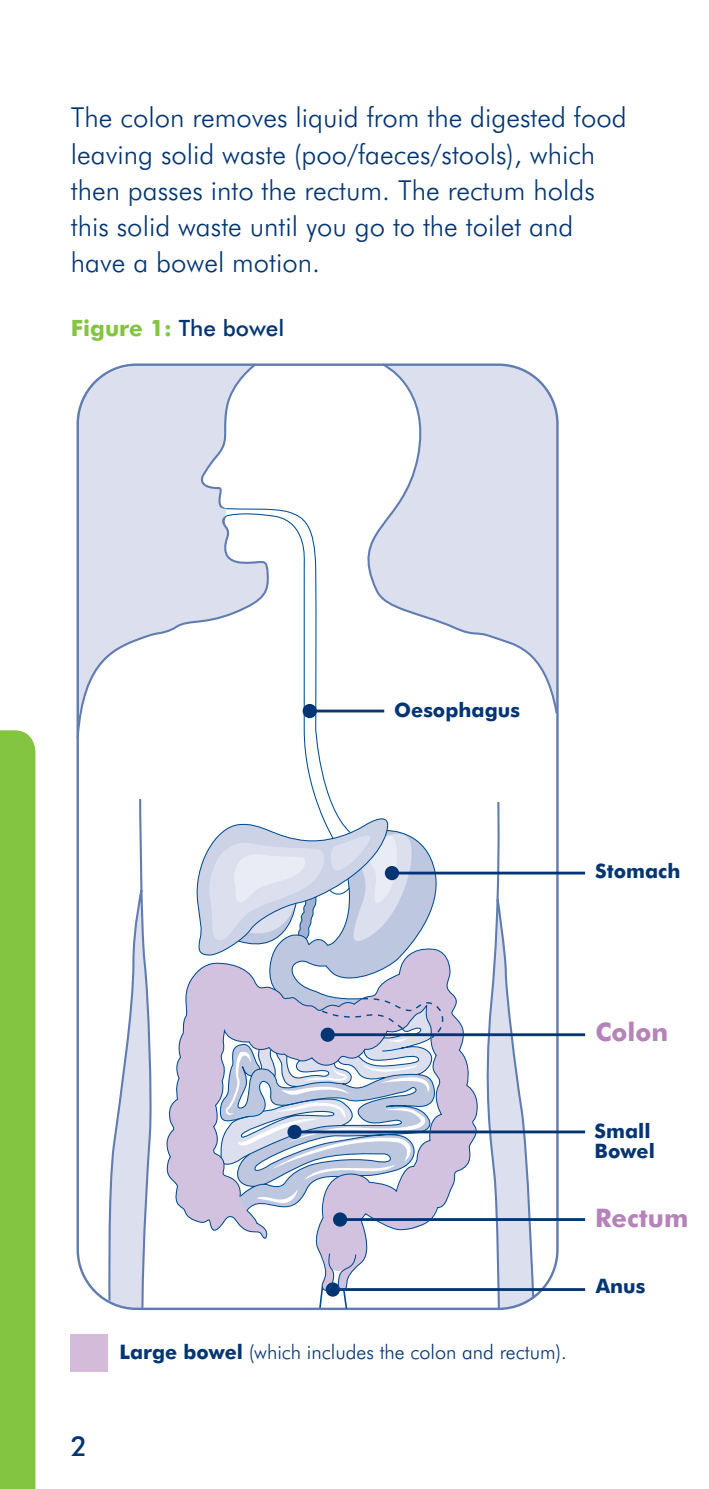
<style>
.page{position:relative;width:709px;height:1489px;background:#fff}
.page>*{position:absolute;margin:0;border:0;box-sizing:border-box;transform-origin:0 0}
.t1{font:300 27.5px/36.2px "Futura GG";color:#033574}
.t2{font:500 27.5px "Futura GG";color:#033574}
.t3{font:700 25.5px "Futura GG";color:#b583ba}
.t4{font:700 22.5px "Futura GG";color:#83c441}
.t5{font:300 20px "Futura GG";color:#033574}
.t6{font:700 20px/20px "Futura GG";color:#033574}
.s1{font-weight:500;color:#033574}
.s2{font-weight:700}
</style>
<div class="page">
<div style="left:0;top:730px;width:35px;height:758px;background:#83c441"></div>
<div style="left:77px;top:366px;width:117px;height:149px;background:#dce0ee"></div>
<svg style="left:80px;top:515px;width:114px;height:209px;fill:#dce0ee"></svg>
<svg style="left:449px;top:366px;width:110px;height:349px"></svg>
<svg style="left:107px;top:799px;width:428px;height:510px"></svg>
<svg style="left:161px;top:941px;width:319px;height:351px"></svg>
<svg style="left:161px;top:947px;width:51px;height:295px"></svg>
<hr style="left:339px;top:1287px;width:246px;height:3px;background:#033574">
<div style="left:326px;top:1282px;width:14px;height:14px;background:#033574;border-radius:50%"></div>
<hr style="left:300px;top:1130px;width:285px;height:3px;background:#033574">
<hr style="left:398px;top:871px;width:187px;height:3px;background:#033574">
<svg style="left:342px;top:1293px;width:6px;height:16px"></svg>
<svg style="left:212px;top:948px;width:269px;height:345px"></svg>
<svg style="left:194px;top:363px;width:255px;height:847px"></svg>
<hr style="left:334px;top:1033px;width:251px;height:3px;background:#033574">
<div style="left:320px;top:1027px;width:15px;height:14px;background:#033574;border-radius:50%"></div>
<hr style="left:346px;top:1217px;width:239px;height:3px;background:#033574">
<div style="left:333px;top:1212px;width:14px;height:14px;background:#033574;border-radius:50%"></div>
<div style="left:71px;top:1334px;width:37px;height:37px;background:#d5bbda"></div>
<p class="t1" style="left:71px;top:99px;width:557px">The colon removes liquid from the digested food leaving solid waste (poo/faeces/stools), which then passes into the rectum. The rectum holds this solid waste until you go to the toilet and have a bowel motion.</p>
<p class="t4" style="left:71px;top:314px;width:215px">Figure 1: <span class="s1">The bowel</span></p>
<p class="t6" style="left:394px;top:700px;width:127px">Oesophagus</p>
<p class="t6" style="left:595px;top:860px;width:87px">Stomach</p>
<p class="t2" style="left:71px;top:1429px;width:18px">2</p>
<p class="t3" style="left:595px;top:1016px;width:74px">Colon</p>
<p class="t5" style="left:120px;top:1339px;width:449px"><span class="s2">Large bowel</span> (which includes the colon and rectum).</p>
<p class="t6" style="left:594px;top:1120px;width:62px">Small<br>Bowel</p>
<p class="t3" style="left:595px;top:1202px;width:95px">Rectum</p>
<p class="t6" style="left:596px;top:1275px;width:51px">Anus</p>
</div>
